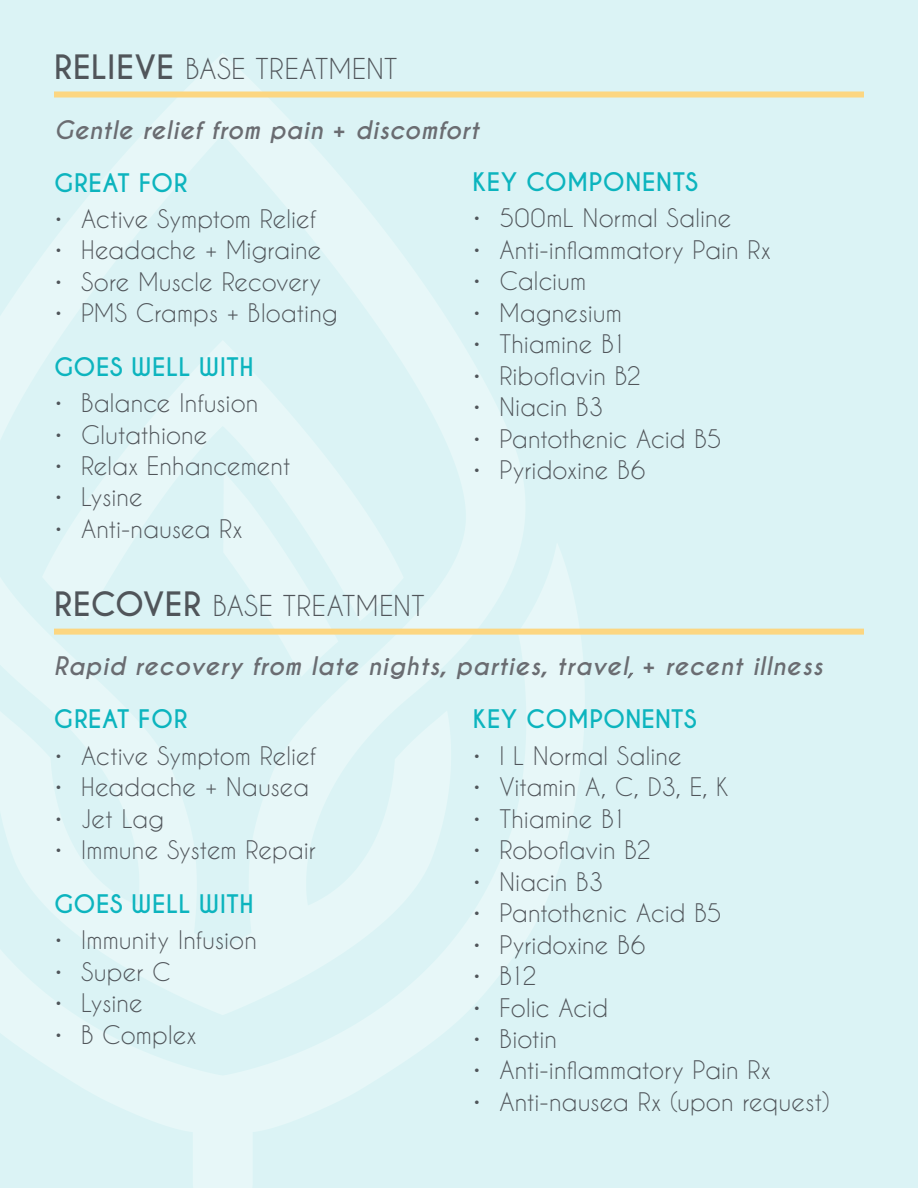
<style>
.page{position:relative;width:918px;height:1188px;background:#dbf3f5}
.page>*{position:absolute;margin:0;border:0;box-sizing:border-box;transform-origin:0 0}
.t1{font:27px "Caviar Dreams";letter-spacing:.02em;color:#50555a}
.t2{font:24px "Caviar Dreams";letter-spacing:.005em;color:#50555a}
.t3{font:italic 700 24px "Caviar Dreams";letter-spacing:.025em;color:#6a6c71}
.t4{font:700 24px "Caviar Dreams";letter-spacing:.02em;color:#0cb4be}
.s1{font-weight:700;font-size:31.5px}
.s2{font-weight:400}
</style>
<div class="page">
<div style="left:54px;top:92px;width:810px;height:6px;background:#fcd681"></div>
<div style="left:54px;top:629px;width:810px;height:6px;background:#fcd681"></div>
<p class="t1" style="left:54px;top:52px;width:345px"><span class="s1">RELIEVE</span> BASE TREATMENT</p>
<p class="t3" style="left:54px;top:115px;width:427px">Gentle relief from pain + discomfort</p>
<p class="t4" style="left:54px;top:168px;width:135px">GREAT FOR</p>
<p class="t2" style="left:54px;top:204px;width:263px">• Active Symptom Relief</p>
<p class="t2" style="left:54px;top:236px;width:269px">• Headache + Migraine</p>
<p class="t2" style="left:54px;top:267px;width:269px">• Sore Muscle Recovery</p>
<p class="t2" style="left:54px;top:299px;width:285px">• PMS Cramps + Bloating</p>
<p class="t4" style="left:54px;top:352px;width:201px">GOES WELL WITH</p>
<p class="t2" style="left:54px;top:389px;width:206px">• Balance Infusion</p>
<p class="t2" style="left:54px;top:420px;width:155px">• Glutathione</p>
<p class="t2" style="left:54px;top:451px;width:238px">• Relax Enhancement</p>
<p class="t2" style="left:54px;top:483px;width:91px">• Lysine</p>
<p class="t2" style="left:54px;top:514px;width:190px">• Anti-nausea Rx</p>
<p class="t1" style="left:54px;top:589px;width:372px"><span class="s1">RECOVER</span> BASE TREATMENT</p>
<p class="t4" style="left:472px;top:168px;width:227px">KEY COMPONENTS</p>
<p class="t2" style="left:472px;top:204px;width:261px">• 500mL Normal Saline</p>
<p class="t2" style="left:472px;top:235px;width:300px">• Anti-inflammatory Pain Rx</p>
<p class="t2" style="left:472px;top:267px;width:115px">• Calcium</p>
<p class="t2" style="left:472px;top:298px;width:151px">• Magnesium</p>
<p class="t2" style="left:472px;top:330px;width:155px">• Thiamine B1</p>
<p class="t2" style="left:472px;top:361px;width:170px">• Riboflavin B2</p>
<p class="t2" style="left:472px;top:393px;width:133px">• Niacin B3</p>
<p class="t2" style="left:472px;top:424px;width:250px">• Pantothenic Acid B5</p>
<p class="t2" style="left:472px;top:456px;width:174px">• Pyridoxine B6</p>
<p class="t3" style="left:54px;top:652px;width:771px">Rapid recovery from late nights, parties, travel<span class="s2">,</span> + recent illness</p>
<p class="t4" style="left:54px;top:705px;width:135px">GREAT FOR</p>
<p class="t4" style="left:473px;top:705px;width:226px">KEY COMPONENTS</p>
<p class="t2" style="left:472px;top:741px;width:211px">• I L Normal Saline</p>
<p class="t2" style="left:472px;top:773px;width:258px">• Vitamin A, C, D3, E, K</p>
<p class="t2" style="left:472px;top:804px;width:155px">• Thiamine B1</p>
<p class="t2" style="left:472px;top:836px;width:180px">• Roboflavin B2</p>
<p class="t2" style="left:472px;top:867px;width:133px">• Niacin B3</p>
<p class="t2" style="left:472px;top:899px;width:250px">• Pantothenic Acid B5</p>
<p class="t2" style="left:472px;top:930px;width:174px">• Pyridoxine B6</p>
<p class="t2" style="left:472px;top:962px;width:66px">• B12</p>
<p class="t2" style="left:472px;top:993px;width:137px">• Folic Acid</p>
<p class="t2" style="left:472px;top:1024px;width:86px">• Biotin</p>
<p class="t2" style="left:472px;top:1056px;width:300px">• Anti-inflammatory Pain Rx</p>
<p class="t2" style="left:472px;top:1087px;width:359px">• Anti-nausea Rx (upon request)</p>
<p class="t2" style="left:54px;top:741px;width:263px">• Active Symptom Relief</p>
<p class="t2" style="left:54px;top:773px;width:257px">• Headache + Nausea</p>
<p class="t2" style="left:54px;top:804px;width:112px">• Jet Lag</p>
<p class="t2" style="left:54px;top:836px;width:263px">• Immune System Repair</p>
<p class="t4" style="left:54px;top:890px;width:201px">GOES WELL WITH</p>
<p class="t2" style="left:54px;top:926px;width:204px">• Immunity Infusion</p>
<p class="t2" style="left:54px;top:957px;width:118px">• Super C</p>
<p class="t2" style="left:54px;top:989px;width:91px">• Lysine</p>
<p class="t2" style="left:54px;top:1020px;width:144px">• B Complex</p>
</div>
